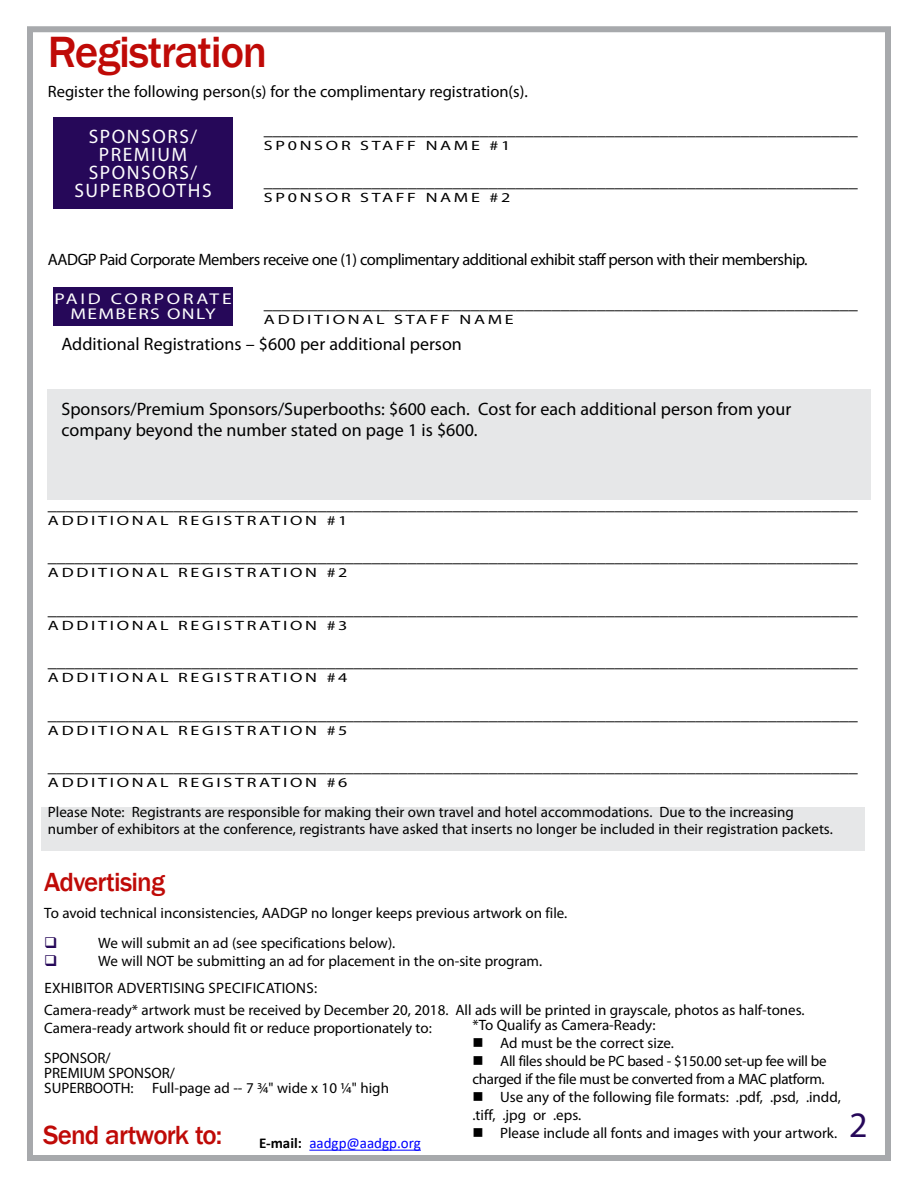
<style>
.page{position:relative;width:918px;height:1188px;background:#fff}
.page>*{position:absolute;margin:0;border:0;box-sizing:border-box;transform-origin:0 0}
.t1{font:500 45px "Franklin Gothic";color:#bf0a07}
.t2{font:36px "Myriad Pro";color:#260859}
.t3{font:500 27px "Franklin Gothic";letter-spacing:-.035em;color:#bf0a07}
.t4{font:19.5px/18px "Myriad Pro";letter-spacing:.08em;color:#fff;text-align:center}
.t5{font:18px/21.6px "Myriad Pro";color:#000}
.t6{font:16.5px "Myriad Pro";letter-spacing:-.03em;color:#000}
.t7{font:16.5px "Myriad Pro";color:#000}
.t8{font:15.6px/15px "Myriad Pro";letter-spacing:.07em;color:#fff;text-align:center;scale:1.25 1}
.t9{font:15px/16.5px "Myriad Pro";color:#000}
.t10{font:15px/18px "Myriad Pro";letter-spacing:-.02em;color:#000}
.t11{font:15px "Calibri";color:#00f}
.t12{font:13.5px "Myriad Pro";letter-spacing:.15em;color:#000;scale:1.33 1}
.s1{font-weight:700;color:#000}
</style>
<div class="page">
<div style="left:47px;top:389px;width:824px;height:111px;background:#e6e7e8"></div>
<div style="left:41px;top:808px;width:824px;height:43px;background:#e6e7e8"></div>
<div style="left:27px;top:26px;width:864px;height:1135px;border:6px solid #a7a9ac"></div>
<div style="left:53px;top:117px;width:180px;height:92px;background:#260859"></div>
<div style="left:53px;top:287px;width:180px;height:38px;background:#260859"></div>
<hr style="left:309px;top:1150px;width:112px;height:1px;background:#00f">
<h1 class="t1" style="left:48px;top:24px;width:221px">Registration</h1>
<p class="t7" style="left:48px;top:81px;width:481px">Register the following person(s) for the complimentary registration(s).</p>
<p class="t5" style="left:264px;top:118px;width:596px">__________________________________________________________________</p>
<p class="t12" style="left:264px;top:137px;width:187px">SP0NSOR STAFF NAME #1</p>
<p class="t5" style="left:264px;top:170px;width:596px">__________________________________________________________________</p>
<p class="t12" style="left:264px;top:189px;width:187px">SP0NSOR STAFF NAME #2</p>
<p class="t4" style="left:74px;top:127px;width:139px">SPONSORS/<br>PREMIUM<br>SPONSORS/<br>SUPERBOOTHS</p>
<p class="t6" style="left:48px;top:249px;width:761px">AADGP Paid Corporate Members receive one (1) complimentary additional exhibit staff person with their membership.</p>
<p class="t8" style="left:54px;top:291px;width:143px">PAID CORPORATE<br>MEMBERS ONLY</p>
<p class="t5" style="left:264px;top:292px;width:595px">__________________________________________________________________</p>
<p class="t12" style="left:264px;top:311px;width:189px">ADDITIONAL STAFF NAME</p>
<p class="t5" style="left:61px;top:333px;width:402px">Additional Registrations – $600 per additional person</p>
<p class="t5" style="left:61px;top:397px;width:731px">Sponsors/Premium Sponsors/Superbooths: $600 each. Cost for each additional person from your company beyond the number stated on page 1 is $600.</p>
<p class="t5" style="left:48px;top:493px;width:811px">__________________________________________________________________________________________</p>
<p class="t12" style="left:48px;top:512px;width:227px">ADDITIONAL REGISTRATION #1</p>
<p class="t5" style="left:48px;top:545px;width:812px">__________________________________________________________________________________________</p>
<p class="t12" style="left:48px;top:564px;width:227px">ADDITIONAL REGISTRATION #2</p>
<p class="t5" style="left:48px;top:598px;width:812px">__________________________________________________________________________________________</p>
<p class="t12" style="left:48px;top:617px;width:227px">ADDITIONAL REGISTRATION #3</p>
<p class="t5" style="left:48px;top:650px;width:812px">__________________________________________________________________________________________</p>
<p class="t12" style="left:48px;top:669px;width:227px">ADDITIONAL REGISTRATION #4</p>
<p class="t5" style="left:48px;top:703px;width:812px">__________________________________________________________________________________________</p>
<p class="t12" style="left:48px;top:722px;width:227px">ADDITIONAL REGISTRATION #5</p>
<p class="t5" style="left:48px;top:755px;width:812px">__________________________________________________________________________________________</p>
<p class="t12" style="left:48px;top:774px;width:227px">ADDITIONAL REGISTRATION #6</p>
<p class="t9" style="left:48px;top:804px;width:786px">Please Note: Registrants are responsible for making their own travel and hotel accommodations. Due to the increasing number of exhibitors at the conference, registrants have asked that inserts no longer be included in their registration packets.</p>
<h3 class="t3" style="left:44px;top:865px;width:122px">Advertising</h3>
<p class="t9" style="left:44px;top:904px;width:525px">To avoid technical inconsistencies, AADGP no longer keeps previous artwork on file.</p>
<p class="t9" style="left:98px;top:934px;width:299px">We will submit an ad (see specifications below).</p>
<p class="t9" style="left:98px;top:952px;width:445px">We will NOT be submitting an ad for placement in the on-site program.</p>
<p class="t9" style="left:44px;top:979px;width:17px">Exhibitor</p>
<p class="t9" style="left:117px;top:979px;width:37px">Advertising</p>
<p class="t9" style="left:209px;top:979px;width:17px">Specifications</p>
<p class="t9" style="left:44px;top:976px;width:762px;line-height:22.5px;text-indent:270px">:<br>Camera-ready* artwork must be received by December 20, 2018. All ads will be printed in grayscale, photos as half-tones.</p>
<p class="t9" style="left:44px;top:1013px;width:389px;line-height:30px">Camera-ready artwork should fit or reduce proportionately to:<br>SPONSOR/</p>
<p class="t9" style="left:44px;top:1065px;width:346px;line-height:15px">PREMIUM SPONSOR/<br>SUPERBOOTH: Full-page ad -- 7 ¾" wide x 10 ¼" high</p>
<h3 class="t3" style="left:43px;top:1118px;width:181px">Send artwork to:</h3>
<p class="t9" style="left:472px;top:1016px;width:185px">*To Qualify as Camera-Ready:</p>
<p class="t9" style="left:472px;top:1034px;width:203px">■ Ad must be the correct size.</p>
<p class="t10" style="left:472px;top:1052px;width:356px">■ All files should be PC based - $150.00 set-up fee will be charged if the file must be converted from a MAC platform.</p>
<p class="t9" style="left:472px;top:1088px;width:370px;line-height:18px">■ Use any of the following file formats: .pdf, .psd, .indd, .tiff, .jpg or .eps.</p>
<p class="t9" style="left:472px;top:1124px;width:366px">■ Please include all fonts and images with your artwork.</p>
<p class="t11" style="left:259px;top:1133px;width:163px"><span class="s1">E-mail:</span> aadgp@aadgp.org</p>
<h2 class="t2" style="left:849px;top:1103px;width:20px">2</h2>
</div>
